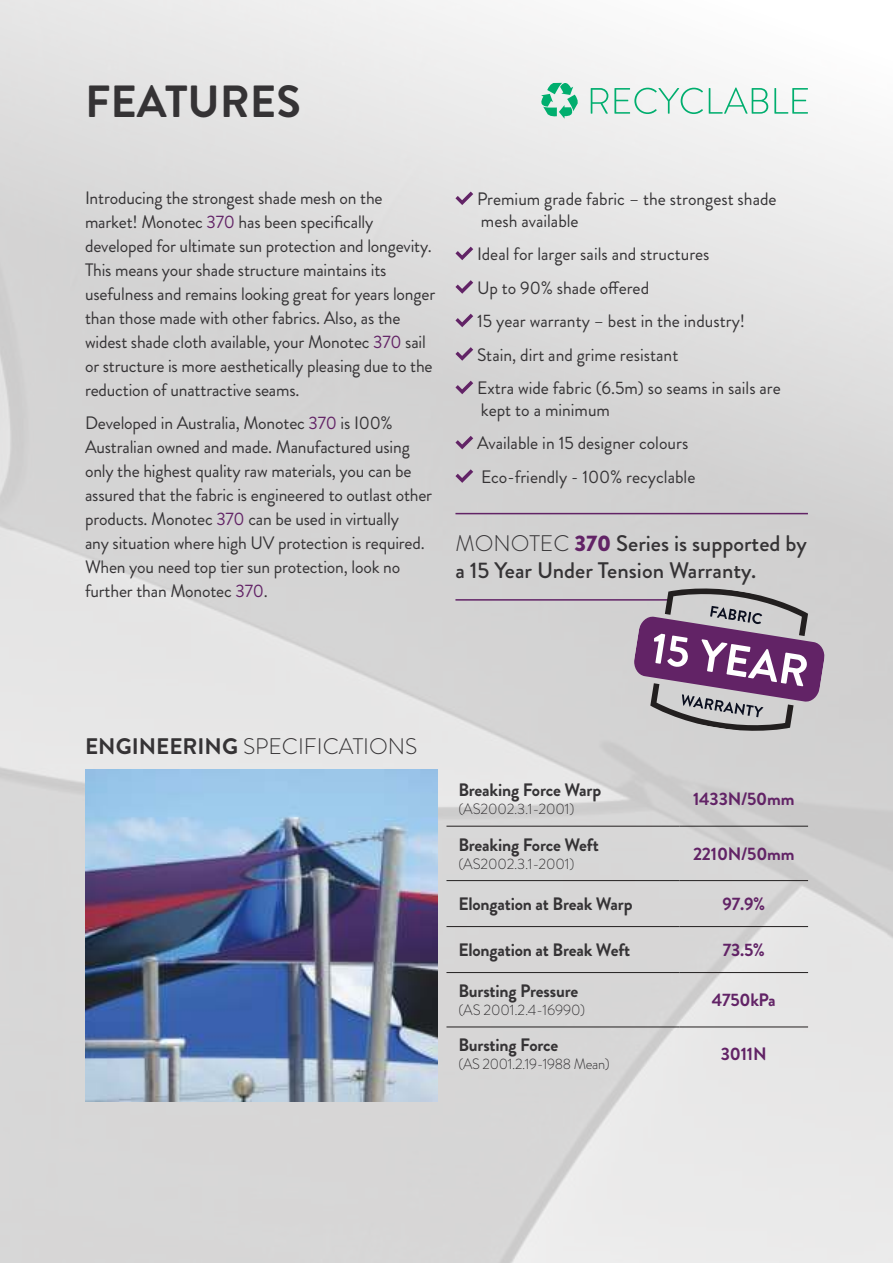
<style>
.page{position:relative;width:893px;height:1263px;background:#fff}
.page>*{position:absolute;margin:0;border:0;box-sizing:border-box;transform-origin:0 0}
.t1{font:700 45px "Brandon Grotesque";color:#353335}
.t2{font:500 22.5px/27px "Brandon Grotesque";color:#353335}
.t3{font:300 22.5px "Brandon Grotesque";color:#353335}
.t4{font:18px/24px "Brandon Grotesque";letter-spacing:-.01em;color:#353335}
.t5{font:700 18px "Brandon Grotesque";letter-spacing:-.01em;color:#353335}
.t6{font:700 18px "Brandon Grotesque";letter-spacing:-.01em;color:#622366}
.t7{font:300 15px "Brandon Grotesque";letter-spacing:-.01em;color:#353335}
.t8{font:300 15px "Brandon Grotesque";letter-spacing:-.01em;color:#353335;scale:.96 1}
.s1{color:#622366}
.s2{font-weight:300}
.s3{font-weight:900;color:#622366}
.s4{font-weight:700}
</style>
<div class="page">
<img style="left:0;top:0;width:893px;height:1263px">
<svg style="left:455px;top:192px;width:18px;height:13px"></svg>
<svg style="left:455px;top:247px;width:18px;height:13px"></svg>
<svg style="left:455px;top:280px;width:18px;height:14px"></svg>
<svg style="left:455px;top:314px;width:18px;height:13px"></svg>
<svg style="left:455px;top:347px;width:18px;height:14px"></svg>
<svg style="left:455px;top:381px;width:18px;height:13px"></svg>
<svg style="left:455px;top:436px;width:18px;height:13px"></svg>
<svg style="left:455px;top:469px;width:18px;height:14px"></svg>
<hr style="left:455px;top:513px;width:353px;height:1px;background:#622366">
<hr style="left:455px;top:599px;width:216px;height:2px;background:#622366">
<img style="left:85px;top:769px;width:352px;height:332px">
<hr style="left:446px;top:826px;width:233px;height:1px;background:#221f1f">
<hr style="left:679px;top:826px;width:129px;height:1px;background:#221f1f">
<hr style="left:446px;top:880px;width:233px;height:1px;background:#221f1f">
<hr style="left:679px;top:880px;width:129px;height:1px;background:#221f1f">
<hr style="left:446px;top:926px;width:233px;height:1px;background:#221f1f">
<hr style="left:679px;top:926px;width:129px;height:1px;background:#221f1f">
<hr style="left:446px;top:972px;width:233px;height:1px;background:#221f1f">
<hr style="left:679px;top:972px;width:129px;height:1px;background:#221f1f">
<hr style="left:446px;top:1026px;width:233px;height:1px;background:#221f1f">
<hr style="left:679px;top:1026px;width:129px;height:1px;background:#221f1f">
<svg style="left:591px;top:88px;width:217px;height:26px"></svg>
<svg style="left:541px;top:83px;width:38px;height:36px"></svg>
<svg style="left:633px;top:585px;width:192px;height:149px;background:#a08ba1"></svg>
<h1 class="t1" style="left:85px;top:85px;width:217px">FEATURES</h1>
<p class="t4" style="left:85px;top:189px;width:352px">Introducing the strongest shade mesh on the market! Monotec <span class="s1">370</span> has been specifically developed for ultimate sun protection and longevity.<br>This means your shade structure maintains its usefulness and remains looking great for years longer than those made with other fabrics. Also, as the widest shade cloth available, your Monotec <span class="s1">370</span> sail or structure is more aesthetically pleasing due to the reduction of unattractive seams.</p>
<p class="t4" style="left:85px;top:413px;width:349px">Developed in Australia, Monotec <span class="s1">370</span> is I00% Australian owned and made. Manufactured using only the highest quality raw materials, you can be assured that the fabric is engineered to outlast other products. Monotec <span class="s1">370</span> can be used in virtually<br>any situation where high UV protection is required.<br>When you need top tier sun protection, look no further than Monotec <span class="s1">370</span>.</p>
<p class="t4" style="left:477px;top:191px;width:301px;line-height:21.6px">Premium grade fabric – the strongest shade mesh available</p>
<p class="t4" style="left:477px;top:240px;width:305px;line-height:33.5px">Ideal for larger sails and structures<br>Up to 90% shade offered<br>15 year warranty – best in the industry!<br>Stain, dirt and grime resistant<br>Extra wide fabric (6.5m) so seams in sails are</p>
<p class="t4" style="left:477px;top:395px;width:220px;line-height:33.5px">kept to a minimum<br>Available in 15 designer colours<br>Eco-friendly - 100% recyclable</p>
<p class="t2" style="left:455px;top:533px;width:353px"><span class="s2">MONOTEC</span> <span class="s3">370</span> Series is supported by a 15 Year Under Tension Warranty.</p>
<p class="t3" style="left:85px;top:738px;width:334px"><span class="s4">ENGINEERING</span> SPECIFICATIONS</p>
<p class="t5" style="left:458px;top:783px;width:144px">Breaking Force Warp</p>
<p class="t7" style="left:458px;top:803px;width:118px">(AS2002.3.1-2001)</p>
<p class="t5" style="left:458px;top:838px;width:142px">Breaking Force Weft</p>
<p class="t7" style="left:458px;top:858px;width:118px">(AS2002.3.1-2001)</p>
<p class="t6" style="left:693px;top:792px;width:103px">1433N/50mm</p>
<p class="t6" style="left:693px;top:847px;width:103px">2210N/50mm</p>
<p class="t5" style="left:458px;top:897px;width:176px">Elongation at Break Warp</p>
<p class="t6" style="left:723px;top:897px;width:44px">97.9%</p>
<p class="t5" style="left:458px;top:943px;width:173px">Elongation at Break Weft</p>
<p class="t6" style="left:723px;top:943px;width:44px">73.5%</p>
<p class="t5" style="left:458px;top:984px;width:121px">Bursting Pressure</p>
<p class="t7" style="left:458px;top:1004px;width:128px">(AS 2001.2.4-16990)</p>
<p class="t6" style="left:712px;top:993px;width:65px">4750kPa</p>
<p class="t5" style="left:458px;top:1039px;width:102px">Bursting Force</p>
<p class="t8" style="left:458px;top:1059px;width:159px">(AS 2001.2.19-1988 Mean)</p>
<p class="t6" style="left:721px;top:1048px;width:47px">3011N</p>
</div>
